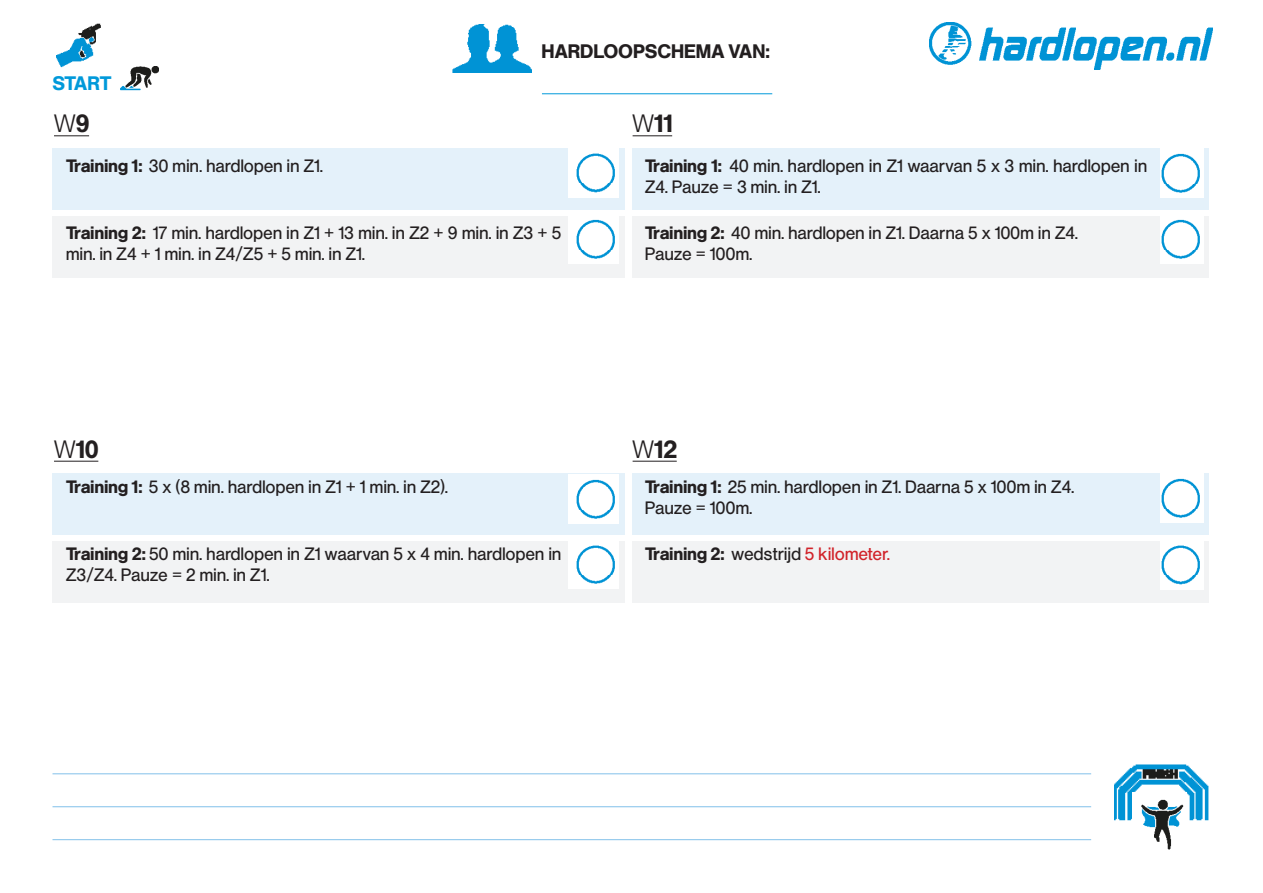
<style>
.page{position:relative;width:1263px;height:893px;background:#fff}
.page>*{position:absolute;margin:0;border:0;box-sizing:border-box;transform-origin:0 0}
.t1{font:500 23.1px "Europa Gro Nr 1 SHOP";color:#231f20}
.t2{font:300 23.1px "Europa Gro Nr 1 SHOP";color:#231f20}
.t3{font:500 18px "Europa Gro Nr 1 SHOP";letter-spacing:.025em;color:#231f20}
.t4{font:500 18px "Europa Gro Nr 1 SHOP";letter-spacing:.005em;color:#0099da}
.t5{font:16.5px/21px "Europa Gro Nr 1 SHOP Boo";letter-spacing:.025em;color:#231f20}
.t6{font:16.5px "Europa Gro Nr 1 SHOP Boo";letter-spacing:.025em;color:#d1232a}
.s1{font-weight:500}
.s2{font-weight:300}
.s3{font-family:"Europa Gro Nr 1 SHOP";font-weight:500}
.s4{font-family:"Europa Gro Nr 1 SHOP";font-weight:500;color:#231f20}
.s5{color:#231f20}
</style>
<div class="page">
<img style="left:930px;top:22px;width:283px;height:47px">
<img style="left:56px;top:24px;width:45px;height:44px">
<img style="left:452px;top:24px;width:79px;height:49px">
<hr style="left:542px;top:94px;width:230px;height:1px;background:#0099da">
<img style="left:121px;top:67px;width:38px;height:24px">
<hr style="left:52px;top:773px;width:1039px;height:1px;background:#82c1ea">
<hr style="left:52px;top:806px;width:1039px;height:1px;background:#82c1ea">
<hr style="left:52px;top:839px;width:1039px;height:1px;background:#82c1ea">
<img style="left:1114px;top:764px;width:95px;height:57px">
<img style="left:1133px;top:792px;width:54px;height:57px">
<div style="left:52px;top:148px;width:1157px;height:62px;background:#e4f1fa"></div>
<div style="left:52px;top:474px;width:1157px;height:61px;background:#e4f1fa"></div>
<div style="left:52px;top:216px;width:1157px;height:62px;background:#f2f3f4"></div>
<div style="left:52px;top:542px;width:1157px;height:61px;background:#f2f3f4"></div>
<hr style="left:54px;top:135px;width:35px;height:1px;background:#231f20">
<hr style="left:54px;top:461px;width:44px;height:1px;background:#231f20">
<hr style="left:633px;top:135px;width:39px;height:1px;background:#231f20">
<hr style="left:633px;top:461px;width:44px;height:1px;background:#231f20">
<img style="left:1161px;top:148px;width:42px;height:49px">
<img style="left:1161px;top:474px;width:42px;height:49px">
<img style="left:1161px;top:216px;width:42px;height:48px">
<img style="left:1161px;top:542px;width:42px;height:47px">
<img style="left:568px;top:216px;width:50px;height:48px">
<img style="left:568px;top:542px;width:50px;height:47px">
<img style="left:568px;top:474px;width:50px;height:49px">
<div style="left:625px;top:115px;width:6px;height:642px;background:#fff"></div>
<img style="left:568px;top:148px;width:50px;height:49px">
<p class="t4" style="left:53px;top:73px;width:61px">START</p>
<p class="t2" style="left:54px;top:110px;width:37px">W<span class="s1">9</span></p>
<p class="t3" style="left:542px;top:40px;width:229px">HARDLOOPSCHEMA VAN:</p>
<p class="t1" style="left:633px;top:110px;width:41px"><span class="s2">W</span>11</p>
<p class="t5" style="left:66px;top:156px;width:258px"><span class="s3">Training 1:</span> 30 min. hardlopen in Z1.</p>
<p class="t5" style="left:66px;top:222px;width:497px"><span class="s3">Training 2:</span> 17 min. hardlopen in Z1 + 13 min. in Z2 + 9 min. in Z3 + 5 min. in Z4 + 1 min. in Z4/Z5 + 5 min. in Z1.</p>
<p class="t1" style="left:54px;top:435px;width:46px"><span class="s2">W</span>10</p>
<p class="t5" style="left:66px;top:477px;width:383px"><span class="s3">Training 1:</span> 5 x (8 min. hardlopen in Z1 + 1 min. in Z2).</p>
<p class="t5" style="left:66px;top:543px;width:497px"><span class="s3">Training 2:</span> 50 min. hardlopen in Z1 waarvan 5 x 4 min. hardlopen in<br>Z3/Z4. Pauze = 2 min. in Z1.</p>
<p class="t5" style="left:645px;top:156px;width:504px"><span class="s3">Training 1:</span> 40 min. hardlopen in Z1 waarvan 5 x 3 min. hardlopen in<br>Z4. Pauze = 3 min. in Z1.</p>
<p class="t5" style="left:645px;top:222px;width:434px"><span class="s3">Training 2:</span> 40 min. hardlopen in Z1. Daarna 5 x 100m in Z4.</p>
<p class="t5" style="left:645px;top:243px;width:109px">Pauze = 100m.</p>
<p class="t1" style="left:633px;top:435px;width:46px"><span class="s2">W</span>12</p>
<p class="t5" style="left:645px;top:477px;width:430px"><span class="s3">Training 1:</span> 25 min. hardlopen in Z1. Daarna 5 x 100m in Z4.</p>
<p class="t5" style="left:645px;top:498px;width:109px">Pauze = 100m.</p>
<p class="t6" style="left:645px;top:544px;width:246px"><span class="s4">Training 2:</span> <span class="s5">wedstrijd</span> 5 kilometer.</p>
</div>
